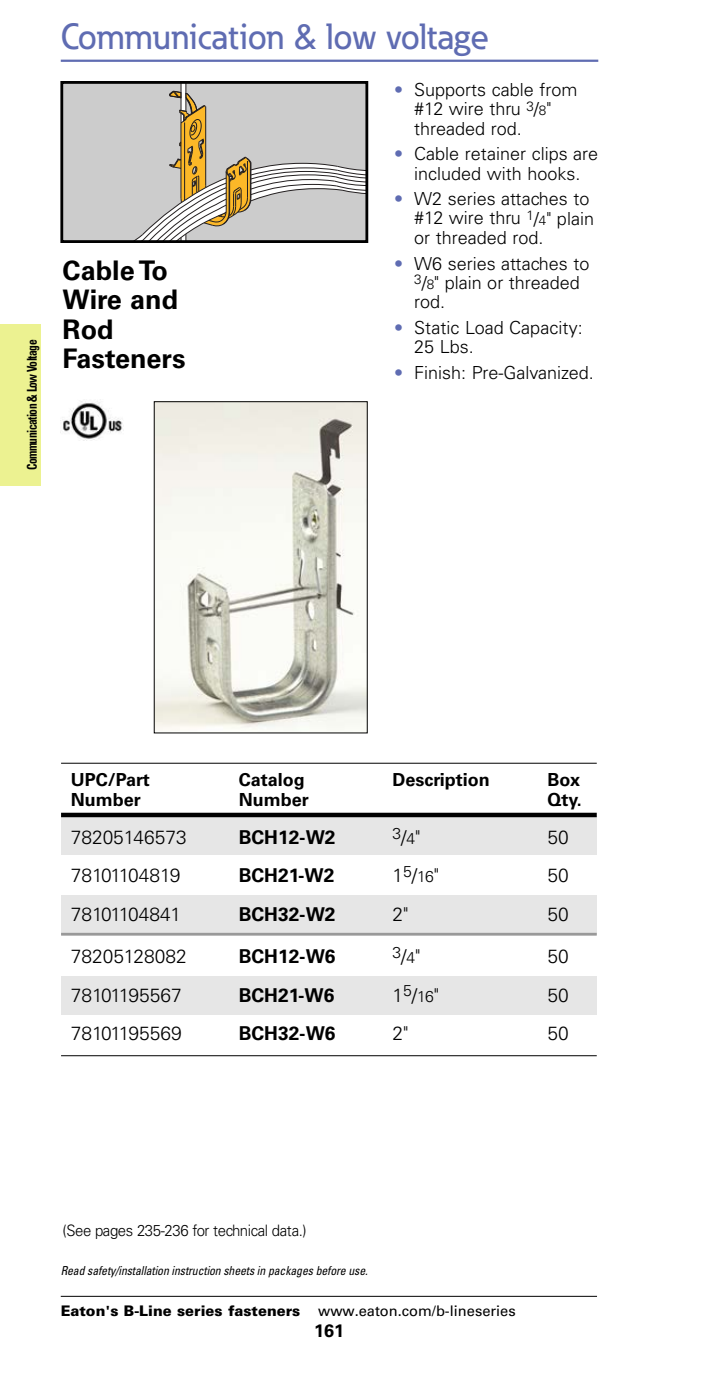
<style>
.page{position:relative;width:709px;height:1377px;background:#fff}
.page>*{position:absolute;margin:0;border:0;box-sizing:border-box;transform-origin:0 0}
.t1{font:500 36px "Eaton";color:#5f6cb2}
.t2{font:700 27px/29.2px "Univers LT Std";color:#000}
.t3{font:300 19.12px "Univers LT Std";color:#000}
.t4{font:700 19.12px "Univers LT Std";color:#000}
.t5{font:300 19.12px "Univers LT Std";letter-spacing:-.025em;color:#000}
.t6{font:300 18px/19.1px "Univers LT Std";color:#000}
.t7{font:700 18px "Univers LT Std";color:#000}
.t8{font:300 15.75px "Univers LT Std";letter-spacing:-.03em;color:#000;scale:.95 1}
.t9{font:300 15.75px "Univers LT Std";letter-spacing:-.03em;color:#000}
.t10{font:900 14.62px "Univers LT Std";color:#000}
.t11{font:700 condensed 13.5px "Univers LT Std";letter-spacing:-.045em;color:#000;scale:.85 1}
.t12{font:italic condensed 12.38px "Univers LT Std";letter-spacing:-.01em;color:#000;scale:.95 1}
.s1{color:#5f6cb2}
.s2{font-size:13.5px}
.s3{font-size:19.12px}
.s4{font-size:15.75px}
.s5{font-weight:400}
</style>
<div class="page">
<hr style="left:61px;top:60px;width:537px;height:2px;background:#5f6cb2">
<div style="left:0;top:324px;width:40px;height:162px;background:#ecf291"></div>
<hr style="left:61px;top:1296px;width:536px;height:1px;background:#000">
<div style="left:62px;top:82px;width:305px;height:160px;background:#ccc"></div>
<svg style="left:136px;top:85px;width:228px;height:154px"></svg>
<div style="left:60px;top:81px;width:308px;height:162px;border:3px solid #000"></div>
<img style="left:156px;top:403px;width:209px;height:328px">
<div style="left:61px;top:816px;width:536px;height:39px;background:#e6e6e6"></div>
<div style="left:61px;top:895px;width:536px;height:39px;background:#e6e6e6"></div>
<div style="left:61px;top:976px;width:536px;height:38px;background:#e6e6e6"></div>
<hr style="left:61px;top:813px;width:536px;height:4px;background:#000">
<hr style="left:61px;top:763px;width:536px;height:1px;background:#000">
<hr style="left:61px;top:933px;width:536px;height:3px;background:#999">
<hr style="left:61px;top:1055px;width:536px;height:1px;background:#000">
<img style="left:60px;top:401px;width:63px;height:39px">
<p class="t11" style="left:27px;top:470px;width:155px;rotate:-90deg">Communication &amp; Low Voltage</p>
<h1 class="t1" style="left:61px;top:23px;width:430px">Communication &amp; low voltage</h1>
<h2 class="t2" style="left:63px;top:258px;width:124px">Cable To<br>Wire and<br>Rod<br>Fasteners</h2>
<p class="t6" style="left:414px;top:82px;width:165px;text-indent:-20px"><span class="s1">•</span> Supports cable from #12 wire thru <sup>3</sup>/<span class="s2">8</span>" threaded rod.</p>
<p class="t6" style="left:394px;top:146px;width:205px;text-align:center"><span class="s1">•</span> Cable retainer clips are included with hooks.</p>
<p class="t6" style="left:414px;top:191px;width:181px;text-indent:-20px"><span class="s1">•</span> W2 series attaches to #12 wire thru <sup>1</sup>/<span class="s2">4</span>" plain or threaded rod.</p>
<p class="t6" style="left:414px;top:255px;width:177px;text-indent:-20px"><span class="s1">•</span> W6 series attaches to<br><sup>3</sup>/<span class="s2">8</span>" plain or threaded rod.</p>
<p class="t6" style="left:414px;top:319px;width:170px;text-indent:-20px"><span class="s1">•</span> Static Load Capacity:<br>25 Lbs.</p>
<p class="t6" style="left:394px;top:364px;width:201px"><span class="s1">•</span> Finish: Pre-Galvanized.</p>
<p class="t7" style="left:71px;top:773px;width:80px">UPC/Part</p>
<p class="t7" style="left:239px;top:773px;width:68px">Catalog</p>
<p class="t7" style="left:392px;top:773px;width:99px">Description</p>
<p class="t7" style="left:547px;top:773px;width:34px">Box</p>
<p class="t7" style="left:71px;top:793px;width:72px">Number</p>
<p class="t7" style="left:239px;top:793px;width:72px">Number</p>
<p class="t7" style="left:547px;top:793px;width:36px">Qty.</p>
<p class="t3" style="left:71px;top:830px;width:118px">78205146573</p>
<p class="t4" style="left:239px;top:830px;width:98px">BCH12-W2</p>
<p class="t9" style="left:392px;top:830px;width:30px">3<span class="s3">/</span>4<span class="s3">"</span></p>
<p class="t3" style="left:547px;top:830px;width:23px">50</p>
<p class="t5" style="left:71px;top:869px;width:111px">78101104819</p>
<p class="t4" style="left:239px;top:869px;width:97px">BCH21-W2</p>
<p class="t3" style="left:392px;top:869px;width:48px">1<sup>5</sup>/<span class="s4">16</span>"</p>
<p class="t3" style="left:547px;top:869px;width:23px">50</p>
<p class="t3" style="left:71px;top:907px;width:112px">78101104841</p>
<p class="t4" style="left:239px;top:907px;width:98px">BCH32-W2</p>
<p class="t3" style="left:392px;top:907px;width:17px">2"</p>
<p class="t3" style="left:547px;top:907px;width:23px">50</p>
<p class="t3" style="left:71px;top:949px;width:118px">78205128082</p>
<p class="t4" style="left:239px;top:950px;width:98px">BCH12-W6</p>
<p class="t9" style="left:392px;top:949px;width:30px">3<span class="s3">/</span>4<span class="s3">"</span></p>
<p class="t3" style="left:547px;top:950px;width:23px">50</p>
<p class="t3" style="left:71px;top:988px;width:112px">78101195567</p>
<p class="t4" style="left:239px;top:988px;width:97px">BCH21-W6</p>
<p class="t3" style="left:392px;top:988px;width:48px">1<sup>5</sup>/<span class="s4">16</span>"</p>
<p class="t3" style="left:547px;top:988px;width:23px">50</p>
<p class="t3" style="left:71px;top:1026px;width:112px">78101195569</p>
<p class="t4" style="left:239px;top:1026px;width:98px">BCH32-W6</p>
<p class="t3" style="left:392px;top:1026px;width:17px">2"</p>
<p class="t3" style="left:547px;top:1026px;width:23px">50</p>
<p class="t8" style="left:63px;top:1225px;width:258px">(See pages 235-236 for technical data.)</p>
<p class="t12" style="left:61px;top:1266px;width:325px">Read safety/installation instruction sheets in packages before use.</p>
<p class="t10" style="left:61px;top:1305px;width:456px">Eaton's B-Line series fasteners <span class="s5">www.eaton.com/b-lineseries</span></p>
<p class="t7" style="left:314px;top:1324px;width:32px">161</p>
</div>
